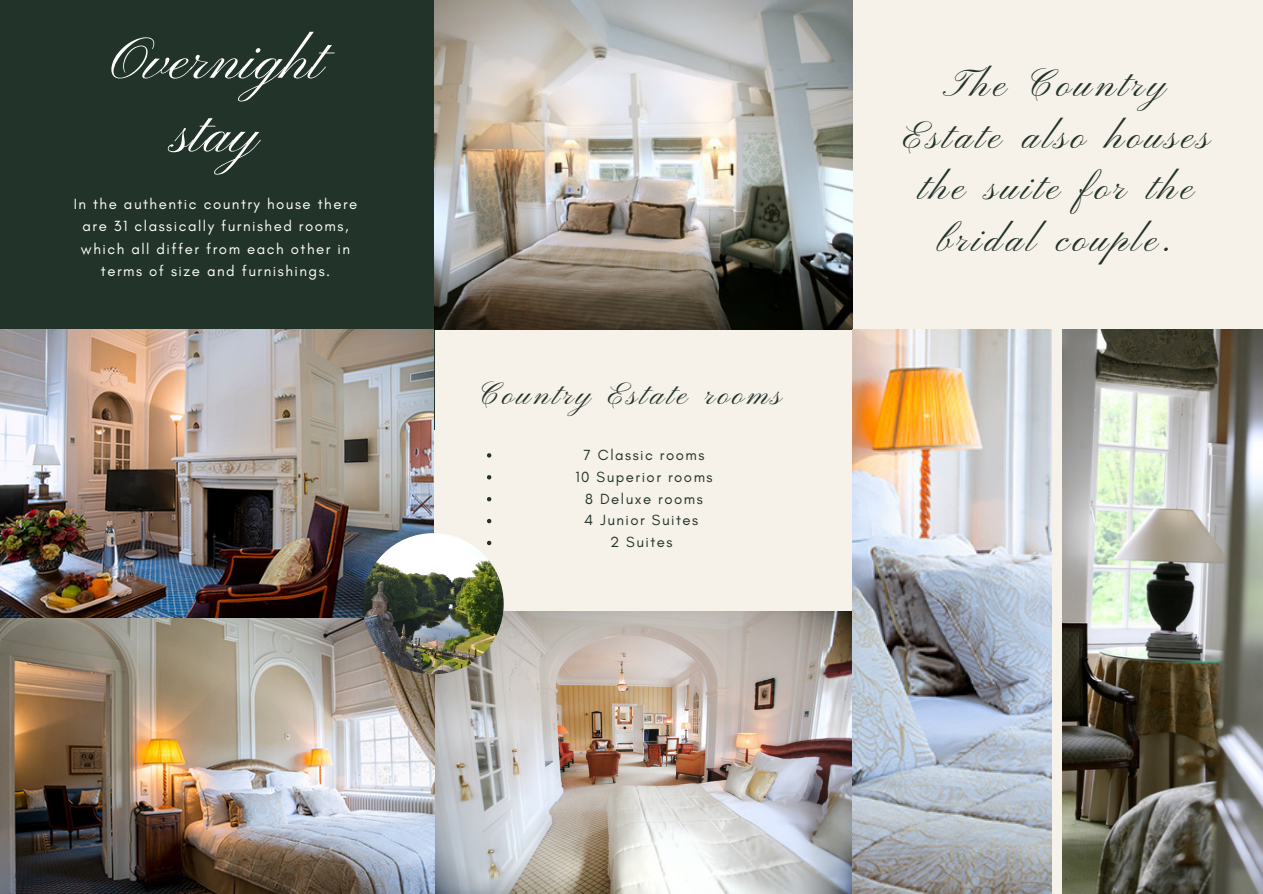
<style>
.page{position:relative;width:1263px;height:894px;background:#fff}
.page>*{position:absolute;margin:0;border:0;box-sizing:border-box;transform-origin:0 0}
.t1{font:60px/73.1px "Pinyon Script";letter-spacing:.01em;color:#fff;text-align:center}
.t2{font:39px/51.4px "Pinyon Script";letter-spacing:.1em;color:#22332a;text-align:center}
.t3{font:31.5px "Pinyon Script";letter-spacing:.1em;color:#22332a}
.t4{font:15px/22.5px "Glacial Indifference";letter-spacing:.1em;color:#fff;text-align:center}
.t5{font:15px/21.9px "Glacial Indifference";letter-spacing:.1em;color:#22332a;text-align:center}
</style>
<div class="page">
<div style="left:0;top:0;width:1263px;height:893px;background:#f6f1e9"></div>
<div style="left:0;top:0;width:434px;height:429px;background:#22332a"></div>
<img style="left:434px;top:0;width:419px;height:330px">
<img style="left:434px;top:611px;width:418px;height:282px">
<img style="left:852px;top:329px;width:200px;height:564px">
<img style="left:1063px;top:329px;width:200px;height:564px">
<img style="left:0;top:329px;width:434px;height:564px">
<svg style="left:487px;top:453px;width:4px;height:4px"></svg>
<svg style="left:487px;top:475px;width:4px;height:4px"></svg>
<svg style="left:487px;top:497px;width:4px;height:4px"></svg>
<svg style="left:487px;top:518px;width:4px;height:5px"></svg>
<svg style="left:487px;top:540px;width:4px;height:5px"></svg>
<img style="left:363px;top:533px;width:141px;height:141px;border-radius:50%">
<h1 class="t1" style="left:110px;top:27px;width:216px">Overnight stay</h1>
<p class="t4" style="left:74px;top:192px;width:285px">In the authentic country house there are 31 classically furnished rooms, which all differ from each other in terms of size and furnishings.</p>
<h3 class="t3" style="left:480px;top:377px;width:304px">Country Estate rooms</h3>
<p class="t5" style="left:575px;top:443px;width:139px">7 Classic rooms<br>10 Superior rooms<br>8 Deluxe rooms<br>4 Junior Suites<br>2 Suites</p>
<h2 class="t2" style="left:904px;top:61px;width:308px">The Country<br>Estate also houses the suite for the bridal couple.</h2>
</div>
